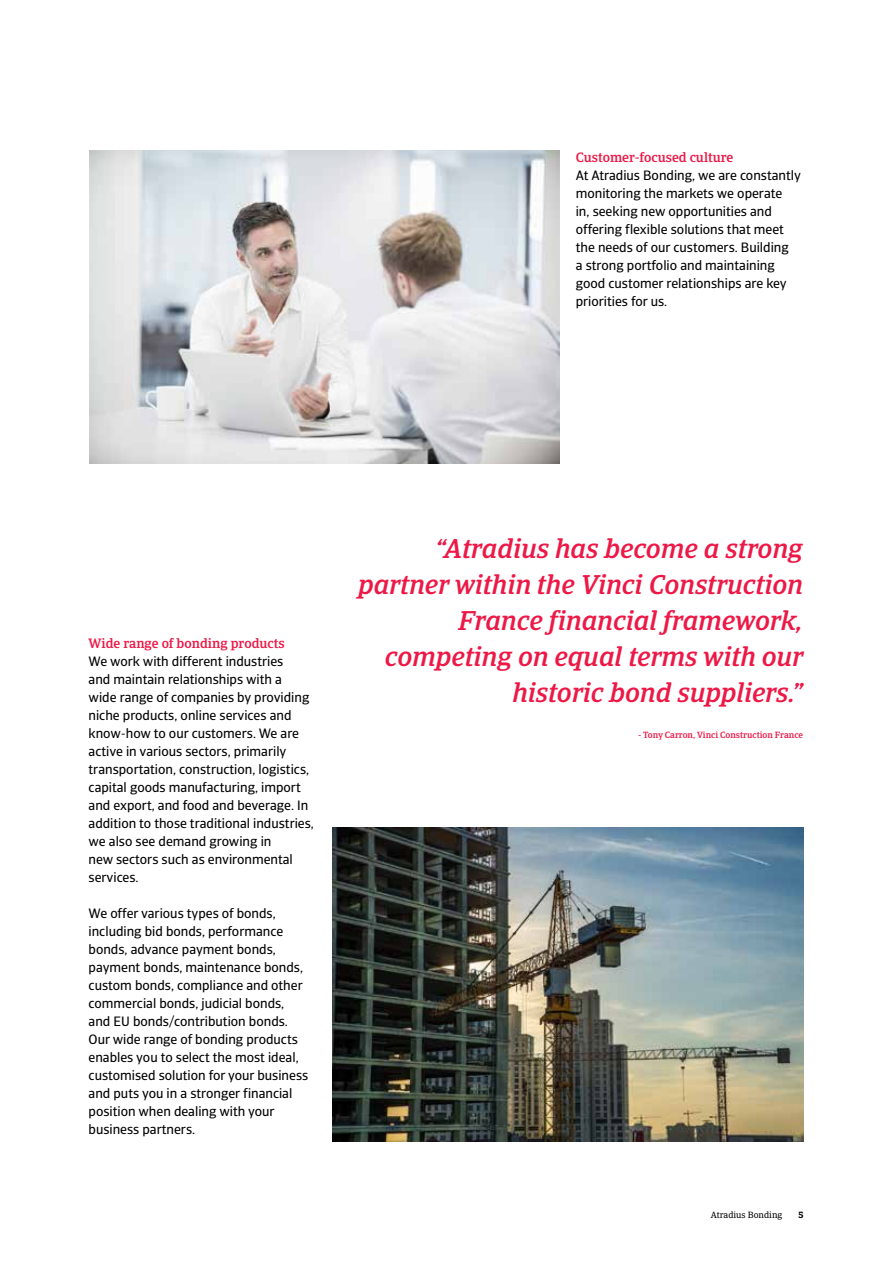
<style>
.page{position:relative;width:893px;height:1263px;background:#fff}
.page>*{position:absolute;margin:0;border:0;box-sizing:border-box;transform-origin:0 0}
.t1{font:italic 500 27px/36px "Catalana";color:#ed1846;text-align:right}
.t2{font:13.5px/18px "Catalana Sans";color:#000}
.t3{font:500 13.5px "Catalana";color:#ed1846}
.t4{font:500 9px "Catalana";color:#ed1846}
.t5{font:9px "Catalana";color:#000}
.t6{font:700 9px "Catalana";color:#000}
</style>
<div class="page">
<img style="left:89px;top:150px;width:470px;height:314px">
<img style="left:333px;top:828px;width:471px;height:314px">
<p class="t3" style="left:576px;top:149px;width:159px">Customer-focused culture</p>
<p class="t2" style="left:576px;top:166px;width:227px">At Atradius Bonding, we are constantly monitoring the markets we operate<br>in, seeking new opportunities and offering flexible solutions that meet the needs of our customers. Building<br>a strong portfolio and maintaining good customer relationships are key priorities for us.</p>
<p class="t3" style="left:89px;top:635px;width:198px">Wide range of bonding products</p>
<p class="t2" style="left:89px;top:652px;width:227px">We work with different industries<br>and maintain relationships with a<br>wide range of companies by providing niche products, online services and know-how to our customers. We are active in various sectors, primarily transportation, construction, logistics, capital goods manufacturing, import and export, and food and beverage. In addition to those traditional industries, we also see demand growing in<br>new sectors such as environmental services.</p>
<p class="t2" style="left:89px;top:904px;width:221px">We offer various types of bonds, including bid bonds, performance bonds, advance payment bonds, payment bonds, maintenance bonds, custom bonds, compliance and other commercial bonds, judicial bonds, and EU bonds/contribution bonds.<br>Our wide range of bonding products enables you to select the most ideal, customised solution for your business and puts you in a stronger financial position when dealing with your business partners.</p>
<h1 class="t1" style="left:358px;top:531px;width:447px">“Atradius has become a strong partner within the Vinci Construction<br>France financial framework, competing on equal terms with our historic bond suppliers.”</h1>
<p class="t4" style="left:638px;top:729px;width:167px">- Tony Carron, Vinci Construction France</p>
<p class="t5" style="left:711px;top:1210px;width:73px">Atradius Bonding</p>
<p class="t6" style="left:799px;top:1209px;width:7px">5</p>
</div>
